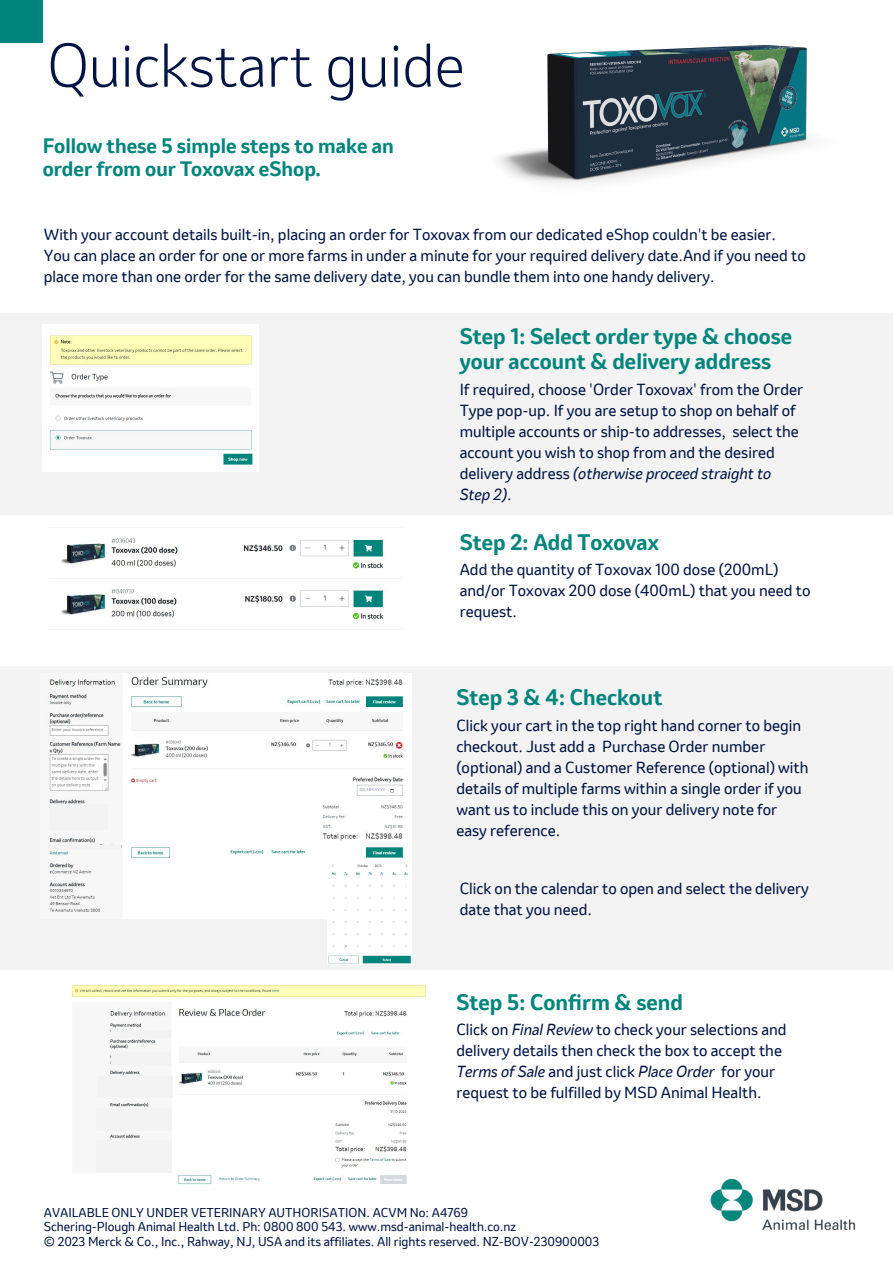
<style>
.page{position:relative;width:893px;height:1263px;background:#fff}
.page>*{position:absolute;margin:0;border:0;box-sizing:border-box;transform-origin:0 0}
.t1{font:300 57px "Invention";color:#001443}
.t2{font:700 21px/25.2px "Invention";color:#00857c}
.t3{font:700 19.5px/23.4px "Invention";color:#00857c}
.t4{font:15px/21px "Invention";color:#001443}
.t5{font:15px/21px "Invention";color:#001443}
.t6{font:12px/14.4px "Invention";color:#001443}
.s1{font-style:italic}
.s2{font-style:inherit}
</style>
<div class="page">
<div style="left:0;top:0;width:43px;height:43px;background:#00857c"></div>
<img style="left:710px;top:1178px;width:146px;height:53px">
<div style="left:0;top:313px;width:893px;height:201px;background:#f3f3f3"></div>
<img style="left:497px;top:45px;width:314px;height:139px">
<div style="left:0;top:666px;width:893px;height:303px;background:#f3f3f3"></div>
<img style="left:42px;top:324px;width:217px;height:148px">
<img style="left:49px;top:538px;width:353px;height:92px">
<img style="left:49px;top:674px;width:362px;height:244px">
<div style="left:50px;top:804px;width:58px;height:26px;background:#f3f3f3"></div>
<hr style="left:50px;top:845px;width:71px;height:4px;background:#f3f3f3">
<img style="left:71px;top:984px;width:355px;height:201px">
<div style="left:111px;top:1052px;width:60px;height:13px;background:#f3f3f3"></div>
<img style="left:327px;top:862px;width:84px;height:102px">
<div style="left:97px;top:1076px;width:76px;height:22px;background:#f3f3f3"></div>
<div style="left:96px;top:1109px;width:76px;height:22px;background:#f3f3f3"></div>
<div style="left:96px;top:1140px;width:75px;height:33px;background:#f3f3f3"></div>
<div style="left:111px;top:1030px;width:60px;height:7px;background:#f3f3f3"></div>
<p class="t1" style="left:47px;top:26px;width:419px">Quickstart guide</p>
<p class="t3" style="left:43px;top:134px;width:353px">Follow these 5 simple steps to make an order from our Toxovax eShop.</p>
<p class="t5" style="left:44px;top:224px;width:763px">With your account details built-in, placing an order for Toxovax from our dedicated eShop couldn't be easier.<br>You can place an order for one or more farms in under a minute for your required delivery date.And if you need to place more than one order for the same delivery date, you can bundle them into one handy delivery.</p>
<p class="t2" style="left:460px;top:324px;width:334px">Step 1: Select order type &amp; choose your account &amp; delivery address</p>
<p class="t4" style="left:460px;top:378px;width:345px">If required, choose 'Order Toxovax' from the Order Type pop-up. If you are setup to shop on behalf of multiple accounts or ship-to addresses, select the account you wish to shop from and the desired delivery address <span class="s1">(otherwise proceed straight to Step 2)</span>.</p>
<p class="t2" style="left:460px;top:529px;width:201px">Step 2: Add Toxovax</p>
<p class="t4" style="left:460px;top:559px;width:352px">Add the quantity of Toxovax 100 dose (200mL) and/or Toxovax 200 dose (400mL) that you need to request.</p>
<p class="t2" style="left:456px;top:685px;width:208px">Step 3 &amp; 4: Checkout</p>
<p class="t4" style="left:456px;top:715px;width:354px">Click your cart in the top right hand corner to begin checkout. Just add a Purchase Order number (optional) and a Customer Reference (optional) with details of multiple farms within a single order if you want us to include this on your delivery note for easy reference.</p>
<p class="t4" style="left:460px;top:877px;width:351px">Click on the calendar to open and select the delivery date that you need.</p>
<p class="t2" style="left:456px;top:989px;width:228px">Step 5: Confirm &amp; send</p>
<p class="t4" style="left:456px;top:1019px;width:332px">Click on <span class="s1">Final Review</span> to check your selections and delivery details then check the box to accept the <span class="s1">Terms of Sale</span> and just click <span class="s1">Place Order</span> for your request to be fulfilled by MSD Animal Health.</p>
<p class="t6" style="left:44px;top:1205px;width:557px">AVAILABLE ONLY UNDER VETERINARY AUTHORISATION. ACVM No: A<span class="s2">4769<br></span>Schering-Plough Animal Health Ltd. Ph: 0800 800 543. www.msd-animal-health.co.nz<br>© 2023 Merck &amp; Co., Inc., Rahway, NJ, USA and its affiliates. All rights reserved. NZ-BOV-230900003</p>
</div>
